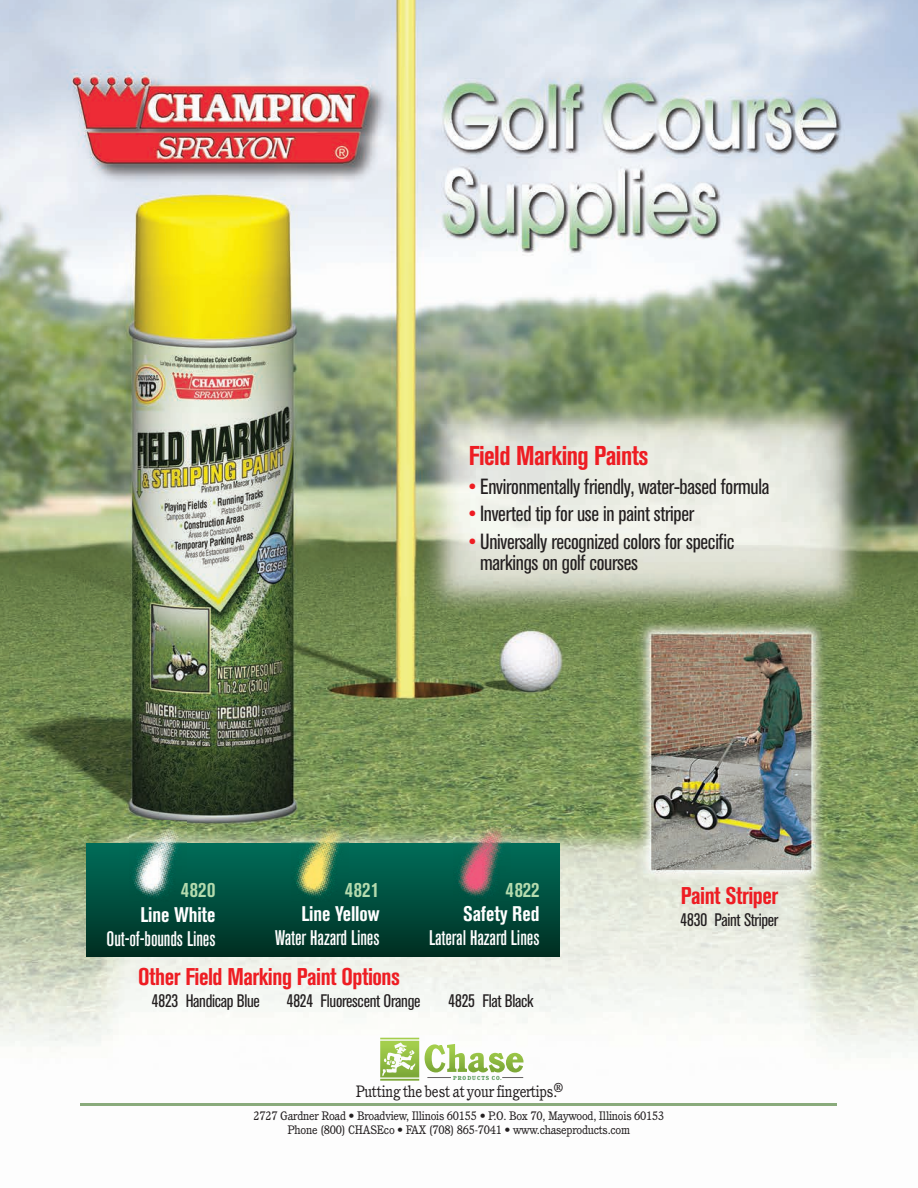
<style>
.page{position:relative;width:918px;height:1188px;background:#fff}
.page>*{position:absolute;margin:0;border:0;box-sizing:border-box;transform-origin:0 0}
.t1{font:700 condensed 27px "Akzidenz Grotesk BE";letter-spacing:-.02em;color:#ee1d23}
.t2{font:700 condensed 24px "Akzidenz Grotesk BE";letter-spacing:-.02em;color:#ee1d23}
.t3{font:condensed 21.75px/20.9px "Akzidenz Grotesk BE";letter-spacing:-.015em;color:#231f20}
.t4{font:500 condensed 21px "Akzidenz Grotesk BE";letter-spacing:-.005em;color:#fff}
.t5{font:700 condensed 21px "Akzidenz Grotesk BE";letter-spacing:-.005em;color:#fff}
.t6{font:700 condensed 21px "Akzidenz Grotesk BE";letter-spacing:.035em;color:#b4dbae}
.t7{font:condensed 18px "Akzidenz Grotesk BE";letter-spacing:-.02em;color:#231f20}
.t8{font:16.05px "Cushing";letter-spacing:-.005em;color:#231f20;scale:.93 1}
.t9{font:12px/14.9px "Cushing";letter-spacing:-.02em;color:#231f20;text-align:center}
.t10{font:700 5.7px "Cushing";letter-spacing:.18em;color:#3a883f}
.s1{color:#ee1d23}
</style>
<div class="page">
<img style="left:0;top:0;width:918px;height:1106px">
<div style="left:86px;top:844px;width:473px;height:112px;background:linear-gradient(to bottom,#006e5a,#003023)"></div>
<img style="left:292px;top:821px;width:57px;height:81px">
<img style="left:129px;top:821px;width:57px;height:81px">
<img style="left:453px;top:821px;width:57px;height:81px">
<svg style="left:425px;top:1044px;width:99px;height:34px"></svg>
<svg style="left:380px;top:1038px;width:39px;height:43px;background:#b1cf79"></svg>
<hr style="left:81px;top:1103px;width:756px;height:3px;background:#8aab7c">
<p class="t1" style="left:469px;top:445px;width:181px">Field Marking Paints</p>
<p class="t3" style="left:469px;top:478px;width:302px"><span class="s1">•</span> Environmentally friendly, water-based formula</p>
<p class="t3" style="left:469px;top:505px;width:227px"><span class="s1">•</span> Inverted tip for use in paint striper</p>
<p class="t3" style="left:480px;top:533px;width:256px;text-indent:-11px"><span class="s1">•</span> Universally recognized colors for specific markings on golf courses</p>
<p class="t6" style="left:181px;top:881px;width:36px">4820</p>
<p class="t5" style="left:140px;top:906px;width:77px">Line White</p>
<p class="t4" style="left:107px;top:930px;width:110px">Out-of-bounds Lines</p>
<p class="t6" style="left:345px;top:881px;width:36px">4821</p>
<p class="t5" style="left:302px;top:905px;width:80px">Line Yellow</p>
<p class="t4" style="left:275px;top:929px;width:106px">Water Hazard Lines</p>
<p class="t6" style="left:506px;top:881px;width:35px">4822</p>
<p class="t5" style="left:463px;top:905px;width:78px">Safety Red</p>
<p class="t4" style="left:429px;top:929px;width:112px">Lateral Hazard Lines</p>
<p class="t2" style="left:681px;top:886px;width:99px">Paint Striper</p>
<p class="t7" style="left:680px;top:913px;width:100px">4830 Paint Striper</p>
<p class="t2" style="left:138px;top:967px;width:264px">Other Field Marking Paint Options</p>
<p class="t7" style="left:152px;top:994px;width:110px">4823 Handicap Blue</p>
<p class="t7" style="left:287px;top:994px;width:135px">4824 Fluorescent Orange</p>
<p class="t7" style="left:449px;top:994px;width:86px">4825 Flat Black</p>
<p class="t10" style="left:453px;top:1075px;width:50px">PRODUCTS CO.</p>
<p class="t8" style="left:356px;top:1084px;width:224px">Putting the best at your fingertips.<sup>®</sup></p>
<p class="t9" style="left:253px;top:1109px;width:412px">2727 Gardner Road • Broadview, Illinois 60155 • P.O. Box 70, Maywood, Illinois 60153<br>Phone (800) CHASEco • FAX (708) 865-7041 • www.chaseproducts.com</p>
</div>
